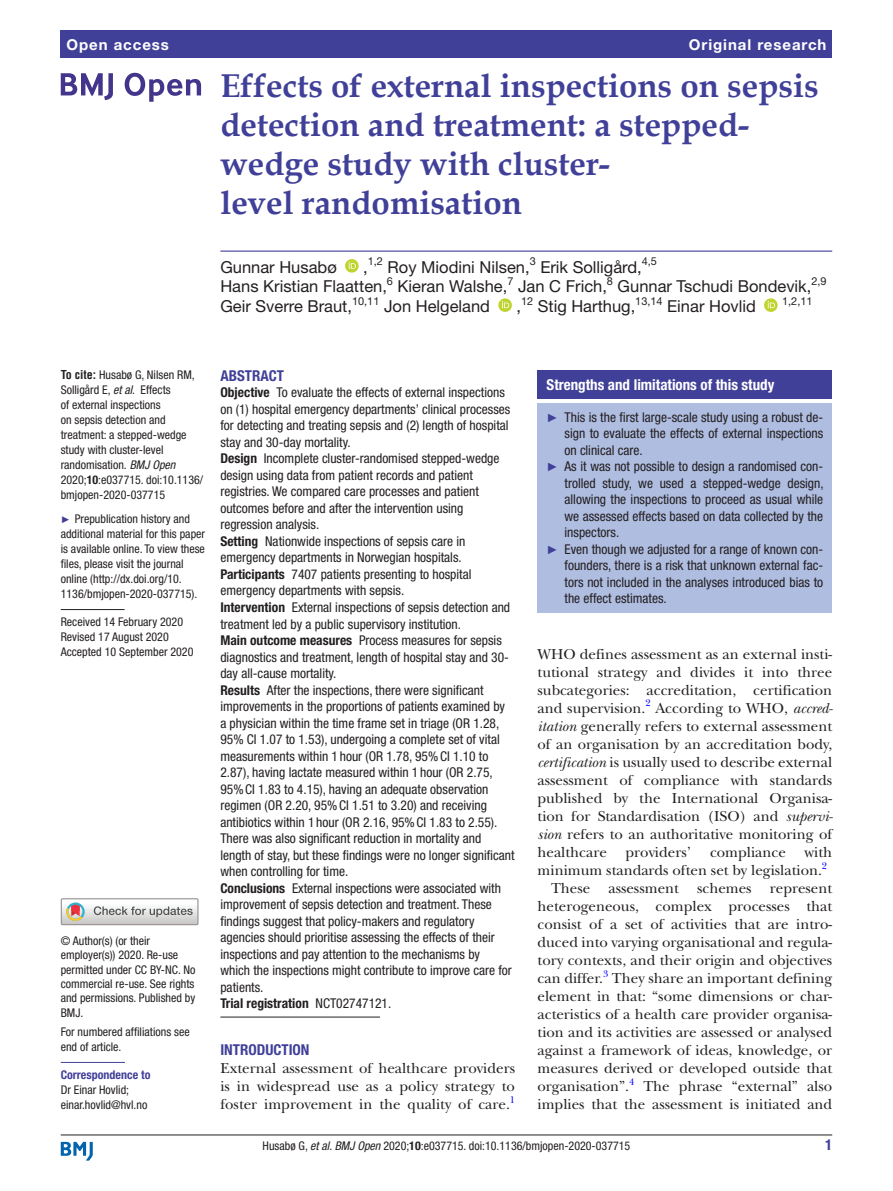
<style>
.page{position:relative;width:893px;height:1191px;background:#fff}
.page>*{position:absolute;margin:0;border:0;box-sizing:border-box;transform-origin:0 0}
.t1{font:700 33px/39px "Book Antiqua";color:#414099}
.t2{font:16.5px "Helvetica Neue LT Std";color:#231f20}
.t3{font:15px/18px "New Baskerville";color:#231f20;text-align:justify}
.t4{font:700 condensed 15px "Helvetica Neue LT Std";color:#fff}
.t5{font:700 15px "Helvetica Neue LT Std";letter-spacing:.065em;color:#fff}
.t6{font:700 condensed 15px "Helvetica Neue LT Std";color:#414099}
.t7{font:condensed 13.5px/16.5px "Helvetica Neue LT Std";color:#231f20}
.t8{font:condensed 12px/15px "Helvetica Neue LT Std";color:#231f20}
.t9{font:700 condensed 12px "Helvetica Neue LT Std";color:#414099}
.t10{font:10.95px "Helvetica Neue LT Std";color:#231f20}
.t11{font:9.9px "New Baskerville";color:#00f}
.s1{font-family:"Helvetica LT Std";font-weight:700}
.s2{font-style:italic}
.s3{font-weight:700}
.s4{font-family:"Arial";font-stretch:normal;font-size:9.75px;color:#414099}
.s5{font-family:"Arial";font-stretch:normal;font-size:12px;color:#414099}
</style>
<div class="page">
<hr style="left:61px;top:1134px;width:771px;height:1px;background:#231f20">
<svg style="left:61px;top:1141px;width:32px;height:19px"></svg>
<div style="left:61px;top:31px;width:771px;height:27px;background:#414099"></div>
<hr style="left:220px;top:250px;width:612px;height:2px;background:#414099">
<svg style="left:345px;top:259px;width:14px;height:14px"></svg>
<svg style="left:498px;top:298px;width:14px;height:14px"></svg>
<svg style="left:764px;top:298px;width:14px;height:14px"></svg>
<hr style="left:61px;top:609px;width:64px;height:1px;background:#231f20">
<hr style="left:61px;top:1062px;width:64px;height:1px;background:#414099">
<svg style="left:61px;top:73px;width:52px;height:27px"></svg>
<svg style="left:125px;top:73px;width:76px;height:29px"></svg>
<div style="left:61px;top:898px;width:138px;height:27px;border:1px solid #969090"></div>
<svg style="left:61px;top:898px;width:137px;height:26px"></svg>
<hr style="left:220px;top:1016px;width:160px;height:1px;background:#231f20">
<div style="left:538px;top:370px;width:294px;height:29px;background:#414099"></div>
<div style="left:538px;top:403px;width:294px;height:209px;background:#afbde1"></div>
<p class="t5" style="left:66px;top:35px;width:104px">Open access</p>
<p class="t5" style="left:689px;top:35px;width:139px">Original research</p>
<h1 class="t1" style="left:220px;top:66px;width:600px">Effects of external inspections on sepsis detection and treatment: a stepped&shy;wedge study with cluster-<br>level randomisation</h1>
<p class="t10" style="left:368px;top:255px;width:17px">1,2</p>
<p class="t2" style="left:388px;top:257px;width:144px">Roy Miodini Nilsen,</p>
<p class="t10" style="left:530px;top:255px;width:8px">3</p>
<p class="t2" style="left:540px;top:257px;width:103px">Erik Solligård,</p>
<p class="t10" style="left:642px;top:255px;width:17px">4,5</p>
<p class="t2" style="left:220px;top:276px;width:168px">Hans Kristian Flaatten,</p>
<p class="t10" style="left:387px;top:274px;width:8px">6</p>
<p class="t2" style="left:398px;top:276px;width:111px">Kieran Walshe,</p>
<p class="t10" style="left:507px;top:274px;width:8px">7</p>
<p class="t2" style="left:518px;top:276px;width:90px">Jan C Frich,</p>
<p class="t10" style="left:607px;top:274px;width:8px">8</p>
<p class="t2" style="left:618px;top:276px;width:195px">Gunnar Tschudi Bondevik,</p>
<p class="t10" style="left:811px;top:274px;width:17px">2,9</p>
<p class="t2" style="left:220px;top:296px;width:133px">Geir Sverre Braut,</p>
<p class="t10" style="left:352px;top:294px;width:29px">10,11</p>
<p class="t2" style="left:384px;top:296px;width:108px">Jon Helgeland</p>
<p class="t2" style="left:516px;top:296px;width:6px">,</p>
<p class="t2" style="left:220px;top:257px;width:118px">Gunnar Husabø</p>
<p class="t2" style="left:363px;top:257px;width:6px">,</p>
<p class="t10" style="left:521px;top:294px;width:14px">12</p>
<p class="t2" style="left:538px;top:296px;width:99px">Stig Harthug,</p>
<p class="t10" style="left:635px;top:294px;width:29px">13,14</p>
<p class="t2" style="left:667px;top:296px;width:90px">Einar Hovlid</p>
<p class="t10" style="left:782px;top:294px;width:32px">1,2,11</p>
<p class="t8" style="left:61px;top:367px;width:144px"><span class="s1">To cite:</span> Husabø G, Nilsen RM,<br>Solligård E, <span class="s2">et al</span>. Effects<br>of external inspections<br>on sepsis detection and treatment: a stepped-wedge study with cluster-level randomisation. <span class="s2">BMJ Open<br></span>2020;<span class="s3">10</span>:e037715. doi:10.1136/ bmjopen-2020-037715</p>
<p class="t8" style="left:61px;top:511px;width:146px"><span class="s4">►</span> Prepublication history and additional material for this paper is available online. To view these files, please visit the journal online (http://dx.doi.org/10.<br>1136/bmjopen-2020-037715).</p>
<p class="t8" style="left:61px;top:614px;width:134px">Received 14 February 2020<br>Revised 17 August 2020<br>Accepted 10 September 2020</p>
<p class="t8" style="left:61px;top:933px;width:136px;line-height:14.4px">© Author(s) (or their employer(s)) 2020. Re-use permitted under CC BY-NC. No commercial re-use. See rights and permissions. Published by<br>BMJ.</p>
<p class="t8" style="left:61px;top:1024px;width:130px">For numbered affiliations see end of article.</p>
<p class="t9" style="left:61px;top:1067px;width:91px">Correspondence to</p>
<p class="t8" style="left:61px;top:1082px;width:88px">Dr Einar Hovlid; einar.hovlid@hvl.no</p>
<p class="t6" style="left:220px;top:366px;width:65px">ABSTRACT</p>
<p class="t7" style="left:220px;top:384px;width:296px"><span class="s3">Objective</span> To evaluate the effects of external inspections on (1) hospital emergency departments’ clinical processes for detecting and treating sepsis and (2) length of hospital stay and 30-day mortality.<br><span class="s3">Design</span> Incomplete cluster-randomised stepped-wedge design using data from patient records and patient registries. We compared care processes and patient outcomes before and after the intervention using regression analysis.<br><span class="s3">Setting</span> Nationwide inspections of sepsis care in emergency departments in Norwegian hospitals.<br><span class="s3">Participants</span> 7407 patients presenting to hospital emergency departments with sepsis.<br><span class="s3">Intervention</span> External inspections of sepsis detection and treatment led by a public supervisory institution.<br><span class="s3">Main outcome measures</span> Process measures for sepsis diagnostics and treatment, length of hospital stay and 30- day all-cause mortality.<br><span class="s3">Results</span> After the inspections, there were significant improvements in the proportions of patients examined by<br>a physician within the time frame set in triage (OR 1.28, 95% CI 1.07 to 1.53), undergoing a complete set of vital measurements within 1 hour (OR 1.78, 95%CI 1.10 to 2.87), having lactate measured within 1 hour (OR 2.75, 95%CI 1.83 to 4.15), having an adequate observation regimen (OR 2.20, 95%CI 1.51 to 3.20) and receiving antibiotics within 1 hour (OR 2.16, 95%CI 1.83 to 2.55).<br>There was also significant reduction in mortality and length of stay, but these findings were no longer significant when controlling for time.<br><span class="s3">Conclusions</span> External inspections were associated with improvement of sepsis detection and treatment. These findings suggest that policy-makers and regulatory agencies should prioritise assessing the effects of their inspections and pay attention to the mechanisms by<br>which the inspections might contribute to improve care for patients.<br><span class="s3">Trial registration</span> NCT02747121.</p>
<p class="t6" style="left:220px;top:1041px;width:91px">INTRODUCTION</p>
<p class="t3" style="left:220px;top:1059px;width:296px">External assessment of healthcare providers is in widespread use as a policy strategy to foster improvement in the quality of care.</p>
<p class="t11" style="left:510px;top:1093px;width:7px">1</p>
<p class="t4" style="left:547px;top:375px;width:229px">Strengths and limitations of this study</p>
<p class="t7" style="left:547px;top:408px;width:278px"><span class="s5">►</span> This is the first large-scale study using a robust de-</p>
<p class="t7" style="left:565px;top:425px;width:260px">sign to evaluate the effects of external inspections</p>
<p class="t7" style="left:565px;top:441px;width:80px">on clinical care.</p>
<p class="t7" style="left:547px;top:458px;width:278px"><span class="s5">►</span> As it was not possible to design a randomised con-</p>
<p class="t7" style="left:565px;top:474px;width:261px">trolled study, we used a stepped-wedge design,</p>
<p class="t7" style="left:565px;top:491px;width:260px">allowing the inspections to proceed as usual while</p>
<p class="t7" style="left:565px;top:507px;width:260px">we assessed effects based on data collected by the</p>
<p class="t7" style="left:565px;top:524px;width:56px">inspectors.</p>
<p class="t7" style="left:547px;top:540px;width:278px"><span class="s5">►</span> Even though we adjusted for a range of known con-</p>
<p class="t7" style="left:565px;top:557px;width:260px">founders, there is a risk that unknown external fac-</p>
<p class="t7" style="left:565px;top:573px;width:260px">tors not included in the analyses introduced bias to</p>
<p class="t7" style="left:565px;top:590px;width:104px">the effect estimates.</p>
<p class="t3" style="left:538px;top:645px;width:297px">WHO defines assessment as an external insti&shy;tutional strategy and divides it into three subcategories: accreditation, certification and supervision.<sup>2</sup> According to WHO, <span class="s2">accred&shy;itation</span> generally refers to external assessment of an organisation by an accreditation body, <span class="s2">certification</span> is usually used to describe external assessment of compliance with standards published by the International Organisa&shy;tion for Standardisation (ISO) and <span class="s2">supervi&shy;sion</span> refers to an authoritative monitoring of healthcare providers’ compliance with minimum standards often set by legislation.</p>
<p class="t11" style="left:822px;top:859px;width:7px">2</p>
<p class="t3" style="left:538px;top:879px;width:296px;text-indent:14px">These assessment schemes represent heterogeneous, complex processes that consist of a set of activities that are intro&shy;duced into varying organisational and regula&shy;tory contexts, and their origin and objectives can differ.</p>
<p class="t11" style="left:603px;top:967px;width:7px">3</p>
<p class="t3" style="left:538px;top:969px;width:296px;text-indent:74px">They share an important defining element in that: “some dimensions or char&shy;acteristics of a health care provider organisa&shy;tion and its activities are assessed or analysed against a framework of ideas, knowledge, or measures derived or developed outside that organisation”.<sup>4</sup></p>
<p class="t3" style="left:538px;top:1077px;width:296px;text-align:right">The phrase “external” also<br>implies that the assessment is initiated and</p>
<p class="t8" style="left:263px;top:1137px;width:369px">Husabø G, <span class="s2">et al</span>. <span class="s2">BMJ Open</span> 2020;<span class="s3">10</span>:e037715. doi:10.1136/bmjopen-2020-037715</p>
<p class="t6" style="left:825px;top:1135px;width:9px">1</p>
</div>
